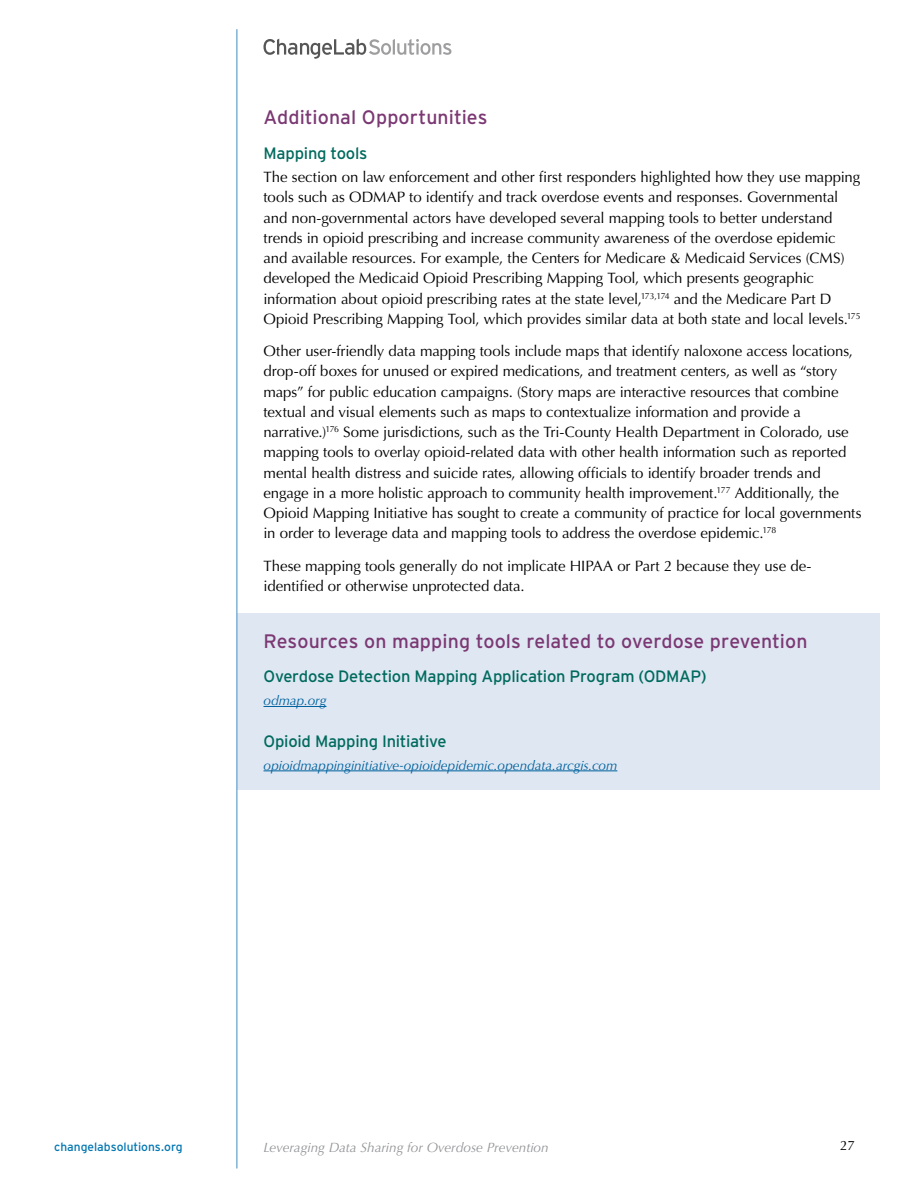
<style>
.page{position:relative;width:918px;height:1188px;background:#fff}
.page>*{position:absolute;margin:0;border:0;box-sizing:border-box;transform-origin:0 0}
.Resources_titles{font:19.5px "Interstate";letter-spacing:.005em;color:#7b3873}
.resources_secondary{font:16.5px "Interstate";letter-spacing:-.015em;color:#006a5d}
.level_3{font:16.5px "Interstate";letter-spacing:-.015em;color:#006a5d}
.text{font:15px/20.2px "Optima";letter-spacing:-.005em;color:#000}
.text-2{font:italic 13.5px "Optima";color:#00629d}
.t1{font:italic 13.5px "Optima";color:#939598}
.t2{font:13.5px "Optima";color:#000}
.t3{font:12px "Interstate";color:#0076b2}
</style>
<div class="page">
<svg style="left:264px;top:39px;width:187px;height:20px"></svg>
<div style="left:237px;top:613px;width:642px;height:176px;background:#dfe7f3"></div>
<hr style="left:264px;top:706px;width:62px;height:1px;background:#00629d">
<hr style="left:264px;top:771px;width:353px;height:1px;background:#00629d">
<hr style="left:237px;top:29px;width:1px;height:1139px;background:#438dc1">
<h2 class="Resources_titles" style="left:264px;top:106px;width:225px">Additional Opportunities</h2>
<p class="level_3" style="left:264px;top:144px;width:105px">Mapping tools</p>
<p class="text" style="left:264px;top:167px;width:599px">The section on law enforcement and other first responders highlighted how they use mapping tools such as ODMAP to identify and track overdose events and responses. Governmental and non-governmental actors have developed several mapping tools to better understand trends in opioid prescribing and increase community awareness of the overdose epidemic and available resources. For example, the Centers for Medicare &amp; Medicaid Services (CMS) developed the Medicaid Opioid Prescribing Mapping Tool, which presents geographic information about opioid prescribing rates at the state level,<sup>173,174</sup> and the Medicare Part D Opioid Prescribing Mapping Tool, which provides similar data at both state and local levels.<sup>175</sup></p>
<p class="text" style="left:264px;top:341px;width:600px">Other user-friendly data mapping tools include maps that identify naloxone access locations, drop-off boxes for unused or expired medications, and treatment centers, as well as “story maps” for public education campaigns. (Story maps are interactive resources that combine textual and visual elements such as maps to contextualize information and provide a narrative.)<sup>176</sup> Some jurisdictions, such as the Tri-County Health Department in Colorado, use mapping tools to overlay opioid-related data with other health information such as reported mental health distress and suicide rates, allowing officials to identify broader trends and engage in a more holistic approach to community health improvement.<sup>177</sup> Additionally, the Opioid Mapping Initiative has sought to create a community of practice for local governments in order to leverage data and mapping tools to address the overdose epidemic.<sup>178</sup></p>
<p class="text" style="left:264px;top:556px;width:550px">These mapping tools generally do not implicate HIPAA or Part 2 because they use de&shy;identified or otherwise unprotected data.</p>
<p class="Resources_titles" style="left:264px;top:630px;width:546px">Resources on mapping tools related to overdose prevention</p>
<p class="resources_secondary" style="left:264px;top:667px;width:445px">Overdose Detection Mapping Application Program (ODMAP)</p>
<p class="text-2" style="left:264px;top:693px;width:64px">odmap.org</p>
<p class="resources_secondary" style="left:264px;top:732px;width:185px">Opioid Mapping Initiative</p>
<p class="text-2" style="left:264px;top:757px;width:355px">opioidmappinginitiative-opioidepidemic.opendata.arcgis.com</p>
<p class="t3" style="left:54px;top:1140px;width:130px">changelabsolutions.org</p>
<p class="t1" style="left:264px;top:1140px;width:287px">Leveraging Data Sharing for Overdose Prevention</p>
<p class="t2" style="left:840px;top:1138px;width:17px">27</p>
</div>
